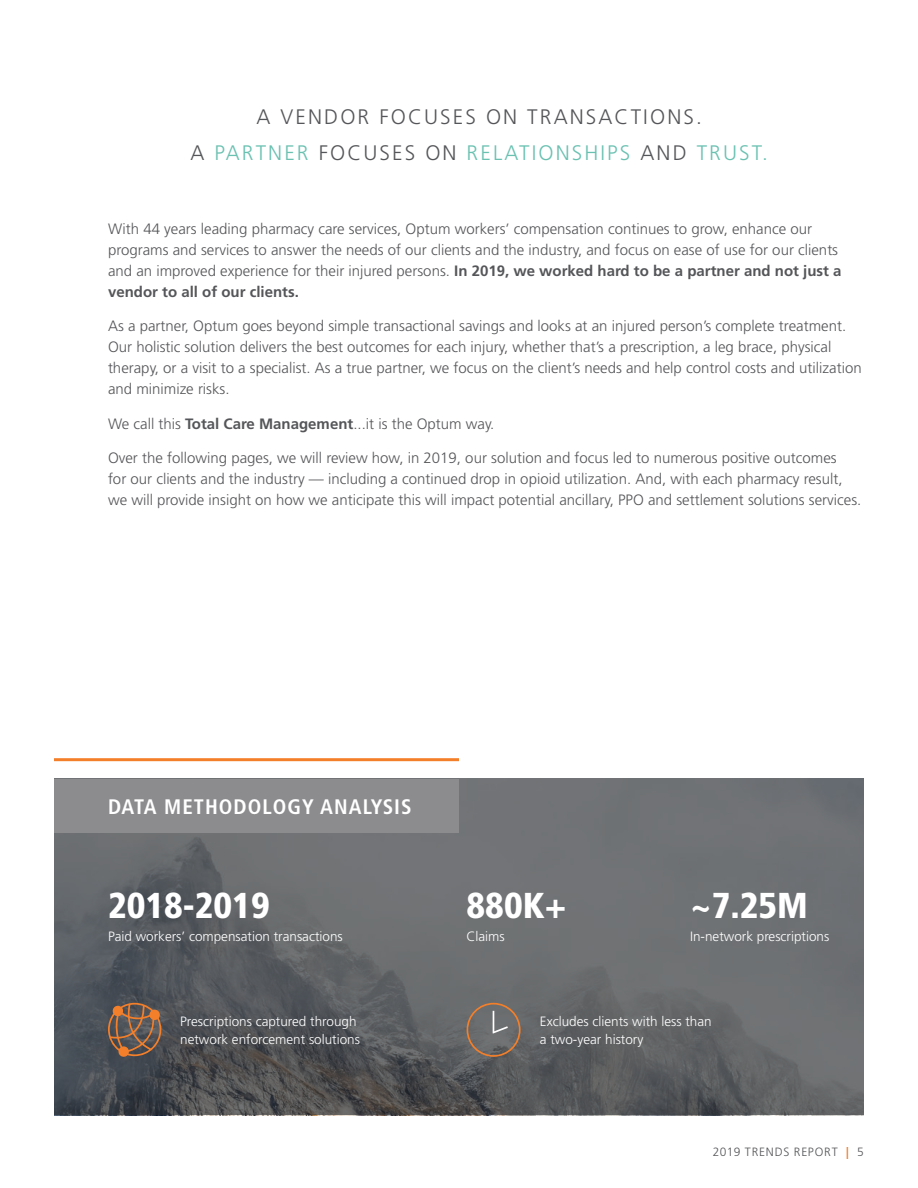
<style>
.page{position:relative;width:918px;height:1188px;background:#fff}
.page>*{position:absolute;margin:0;border:0;box-sizing:border-box;transform-origin:0 0}
.t1{font:900 condensed 36px "Frutiger LT Std";color:#fff}
.t2{font:300 21px/36px "Frutiger LT Std";letter-spacing:.1em;color:#555659;text-align:center}
.t3{font:700 condensed 21px "Frutiger LT Std";letter-spacing:.05em;color:#fff}
.t4{font:300 15px/21px "Frutiger LT Std";color:#555659}
.t5{font:300 13.5px/18px "Frutiger LT Std";color:#fff}
.t6{font:300 12px "Frutiger LT Std";letter-spacing:.06em;color:#555659}
.s1{color:#6ac1b1}
.s2{font-weight:700}
.s3{font-weight:700;color:#f47f2a}
</style>
<div class="page">
<svg style="left:54px;top:779px;width:810px;height:336px;fill:#6b6d70"></svg>
<hr style="left:54px;top:758px;width:405px;height:3px;background:#f47f2a">
<div style="left:54px;top:779px;width:405px;height:54px;background:#8c8c8f"></div>
<svg style="left:108px;top:1003px;width:53px;height:55px"></svg>
<svg style="left:467px;top:1003px;width:54px;height:54px"></svg>
<h2 class="t2" style="left:191px;top:99px;width:579px">A VENDOR FOCUSES ON TRANSACTIONS.<br>A <span class="s1">PARTNER</span> FOCUSES ON <span class="s1">RELATIONSHIPS</span> AND <span class="s1">TRUST.</span></h2>
<p class="t4" style="left:108px;top:218px;width:735px">With 44 years leading pharmacy care services, Optum workers’ compensation continues to grow, enhance our programs and services to answer the needs of our clients and the industry, and focus on ease of use for our clients and an improved experience for their injured persons. <span class="s2">In 2019, we worked hard to be a partner and not just a vendor to all of our clients.</span></p>
<p class="t4" style="left:108px;top:316px;width:755px">As a partner, Optum goes beyond simple transactional savings and looks at an injured person’s complete treatment.<br>Our holistic solution delivers the best outcomes for each injury, whether that’s a prescription, a leg brace, physical therapy, or a visit to a specialist. As a true partner, we focus on the client’s needs and help control costs and utilization and minimize risks.</p>
<p class="t4" style="left:108px;top:413px;width:388px">We call this <span class="s2">Total Care Management</span>...it is the Optum way.</p>
<p class="t4" style="left:108px;top:448px;width:755px">Over the following pages, we will review how, in 2019, our solution and focus led to numerous positive outcomes<br>for our clients and the industry — including a continued drop in opioid utilization. And, with each pharmacy result, we will provide insight on how we anticipate this will impact potential ancillary, PPO and settlement solutions services.</p>
<h2 class="t3" style="left:108px;top:794px;width:305px">DATA METHODOLOGY ANALYSIS</h2>
<h1 class="t1" style="left:108px;top:883px;width:163px">2018-2019</h1>
<p class="t5" style="left:108px;top:927px;width:236px">Paid workers’ compensation transactions</p>
<h1 class="t1" style="left:467px;top:883px;width:101px">880K+</h1>
<p class="t5" style="left:467px;top:927px;width:40px">Claims</p>
<h1 class="t1" style="left:690px;top:883px;width:119px">~7.25M</h1>
<p class="t5" style="left:690px;top:927px;width:141px">In-network prescriptions</p>
<p class="t5" style="left:180px;top:1012px;width:181px">Prescriptions captured through network enforcement solutions</p>
<p class="t5" style="left:540px;top:1012px;width:173px">Excludes clients with less than a two-year history</p>
<p class="t6" style="left:713px;top:1145px;width:153px">2019 TRENDS REPORT <span class="s3">|</span> 5</p>
</div>
